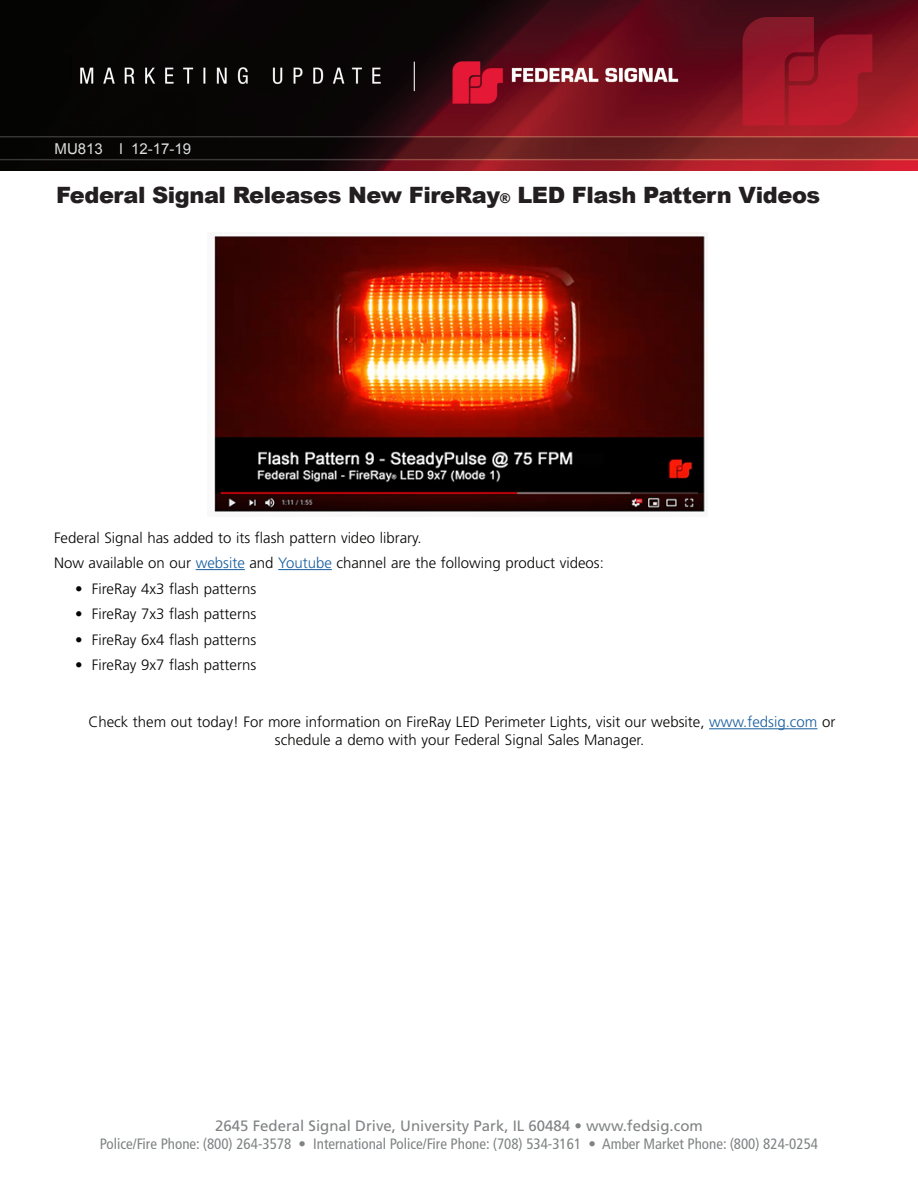
<style>
.page{position:relative;width:918px;height:1188px;background:#fff}
.page>*{position:absolute;margin:0;border:0;box-sizing:border-box;transform-origin:0 0}
.Page_Headline{font:900 22.5px "Arial";letter-spacing:-.02em;color:#231f20}
.Body_Copy{font:300 15px/18px "Frutiger LT Std";color:#040503;text-align:center}
.t1{font:condensed 15px "Frutiger LT Std";color:#808384}
.t2{font:15px "Frutiger LT Std";color:#808384}
.t3{font:15px "Arial";color:#dcdddf}
.s1{font-size:13.5px}
.s2{color:#175d9e}
</style>
<div class="page">
<img style="left:0;top:0;width:918px;height:171px">
<hr style="left:196px;top:569px;width:49px;height:1px;background:#175d9e">
<hr style="left:278px;top:569px;width:54px;height:1px;background:#175d9e">
<hr style="left:709px;top:728px;width:108px;height:1px;background:#175d9e">
<img style="left:214px;top:233px;width:491px;height:279px">
<p class="t3" style="left:55px;top:139px;width:138px">MU813 l 12-17-19</p>
<p class="Page_Headline" style="left:56px;top:179px;width:766px">Federal Signal Releases New FireRay<span class="s1">®</span> LED Flash Pattern Videos</p>
<p class="Body_Copy" style="left:54px;top:529px;width:369px">Federal Signal has added to its flash pattern video library.</p>
<p class="Body_Copy" style="left:54px;top:554px;width:551px">Now available on our <span class="s2">website</span> and <span class="s2">Youtube</span> channel are the following product videos:</p>
<p class="Body_Copy" style="left:75px;top:580px;width:183px">• FireRay 4x3 flash patterns</p>
<p class="Body_Copy" style="left:75px;top:605px;width:183px">• FireRay 7x3 flash patterns</p>
<p class="Body_Copy" style="left:75px;top:631px;width:183px">• FireRay 6x4 flash patterns</p>
<p class="Body_Copy" style="left:75px;top:656px;width:183px">• FireRay 9x7 flash patterns</p>
<p class="Body_Copy" style="left:88px;top:713px;width:749px">Check them out today! For more information on FireRay LED Perimeter Lights, visit our website, <span class="s2">www.fedsig.com</span> or schedule a demo with your Federal Signal Sales Manager.</p>
<p class="t2" style="left:215px;top:1117px;width:489px">2645 Federal Signal Drive, University Park, IL 60484 • www.fedsig.com</p>
<p class="t1" style="left:100px;top:1135px;width:720px">Police/Fire Phone: (800) 264-3578 • International Police/Fire Phone: (708) 534-3161 • Amber Market Phone: (800) 824-0254</p>
</div>
